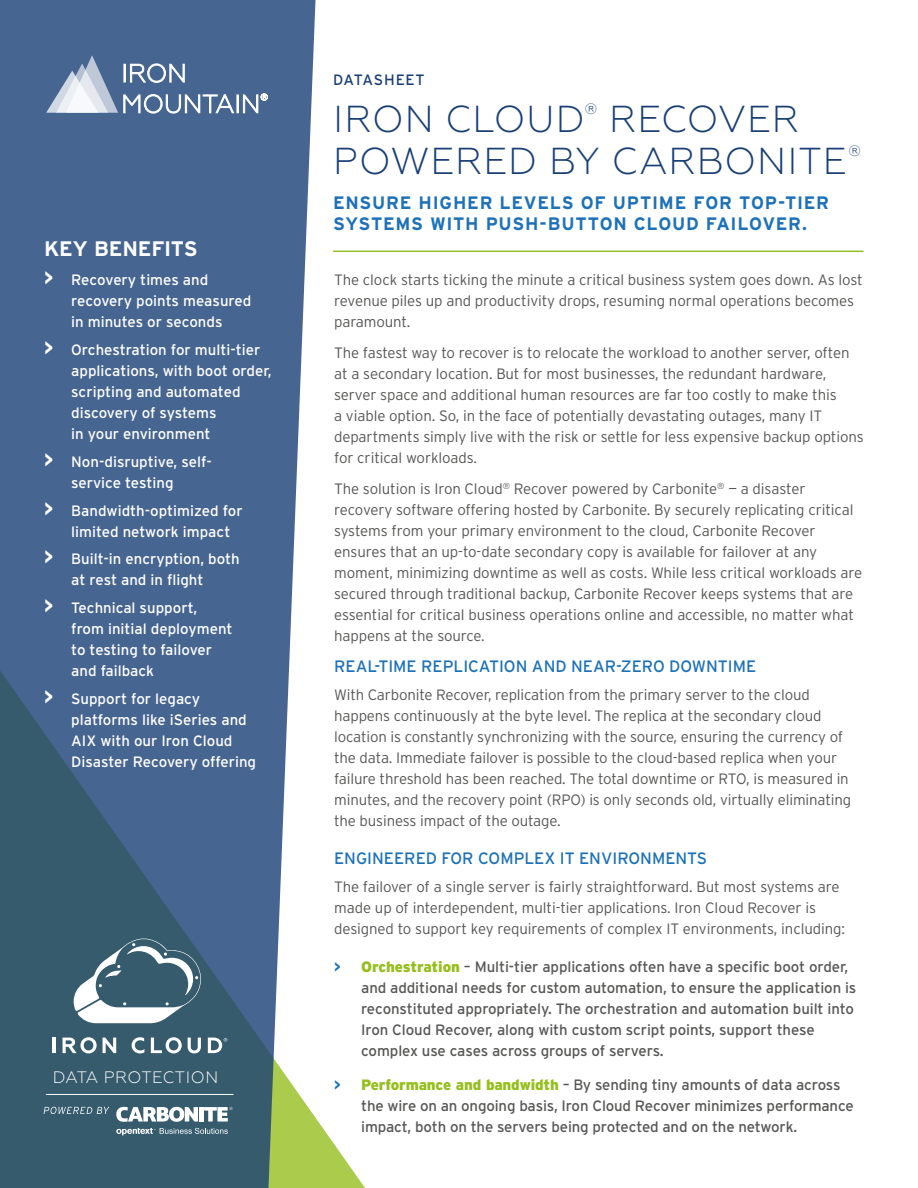
<style>
.page{position:relative;width:918px;height:1188px;background:#fff}
.page>*{position:absolute;margin:0;border:0;box-sizing:border-box;transform-origin:0 0}
.Title_Text{font:300 37.5px/42px "Geometria";letter-spacing:.02em;color:#193f76}
.Sidebar_Header_-Whit{font:700 21px "Interstate";letter-spacing:-.01em;color:#fff}
.Title_Text-2{font:700 18px/21.6px "Interstate";letter-spacing:.04em;color:#1d71b8}
.Body_Header{font:16.5px "Interstate";color:#1d71b8}
.t1{font:300 16.5px "Geometria";letter-spacing:.02em;color:#fff}
.Body_Copy{font:300 15px/21px "Interstate";letter-spacing:-.01em;color:#575756}
.t2{font:15px/21px "Interstate";letter-spacing:-.01em;color:#575756}
.t3{font:15px/21px "Interstate";color:#fff}
.CASE_STUDY{font:15px "Interstate";letter-spacing:.045em;color:#193f76}
.Title_Text-3{font:300 15px "Geometria";color:#193f76}
.s1{font-weight:700;font-size:21px}
.s2{font-weight:700;color:#1d71b8}
.s3{font-weight:900;color:#95bf1f}
</style>
<div class="page">
<svg style="left:316px;top:1118px;width:49px;height:70px"></svg>
<svg style="left:0;top:0;width:316px;height:1188px;background:#516e8f"></svg>
<hr style="left:333px;top:251px;width:531px;height:1px;background:#95bf1f">
<svg style="left:46px;top:55px;width:222px;height:58px;background:#7389ab"></svg>
<svg style="left:44px;top:1107px;width:65px;height:7px"></svg>
<hr style="left:46px;top:1094px;width:187px;height:1px;background:#fff">
<hr style="left:52px;top:1038px;width:3px;height:15px;background:#fff">
<svg style="left:63px;top:1037px;width:34px;height:16px"></svg>
<svg style="left:103px;top:1038px;width:13px;height:15px"></svg>
<svg style="left:132px;top:1037px;width:12px;height:16px"></svg>
<svg style="left:151px;top:1037px;width:31px;height:16px"></svg>
<svg style="left:188px;top:1038px;width:13px;height:15px"></svg>
<svg style="left:74px;top:939px;width:128px;height:84px"></svg>
<svg style="left:208px;top:1038px;width:19px;height:15px"></svg>
<hr style="left:199px;top:1107px;width:4px;height:15px;background:#fff">
<svg style="left:204px;top:1107px;width:29px;height:15px"></svg>
<svg style="left:116px;top:1107px;width:82px;height:15px"></svg>
<svg style="left:116px;top:1128px;width:112px;height:7px"></svg>
<p class="Sidebar_Header_-Whit" style="left:44px;top:237px;width:155px">KEY BENEFITS</p>
<p class="t3" style="left:71px;top:269px;width:182px;text-indent:-27px"><span class="s1">&gt;</span> Recovery times and recovery points measured in minutes or seconds</p>
<p class="t3" style="left:71px;top:339px;width:202px;text-indent:-27px"><span class="s1">&gt;</span> Orchestration for multi-tier applications, with boot order, scripting and automated discovery of systems<br>in your environment</p>
<p class="t3" style="left:71px;top:451px;width:142px;text-indent:-27px"><span class="s1">&gt;</span> Non-disruptive, self&shy;service testing</p>
<p class="t3" style="left:71px;top:500px;width:173px;text-indent:-27px"><span class="s1">&gt;</span> Bandwidth-optimized for limited network impact</p>
<p class="t3" style="left:71px;top:548px;width:170px;text-indent:-27px"><span class="s1">&gt;</span> Built-in encryption, both at rest and in flight</p>
<p class="t3" style="left:71px;top:597px;width:163px;text-indent:-27px"><span class="s1">&gt;</span> Technical support, from initial deployment to testing to failover and failback</p>
<p class="t3" style="left:71px;top:688px;width:186px;text-indent:-27px"><span class="s1">&gt;</span> Support for legacy platforms like iSeries and<br>AIX with our Iron Cloud<br>Disaster Recovery offering</p>
<p class="t1" style="left:53px;top:1068px;width:167px">DATA PROTECTION</p>
<p class="CASE_STUDY" style="left:333px;top:71px;width:93px">DATASHEET</p>
<p class="Title_Text" style="left:333px;top:98px;width:253px">IRON CLOUD</p>
<p class="Title_Text-3" style="left:585px;top:100px;width:15px">®</p>
<p class="Title_Text" style="left:333px;top:98px;width:515px;text-indent:276px">RECOVER<br>POWERED BY CARBONITE</p>
<p class="Title_Text-3" style="left:848px;top:142px;width:15px">®</p>
<p class="Title_Text-2" style="left:333px;top:192px;width:497px">ENSURE HIGHER LEVELS OF UPTIME FOR TOP-TIER<br>SYSTEMS WITH PUSH-BUTTON CLOUD FAILOVER.</p>
<p class="Body_Copy" style="left:334px;top:269px;width:530px">The clock starts ticking the minute a critical business system goes down. As lost revenue piles up and productivity drops, resuming normal operations becomes paramount.</p>
<p class="Body_Copy" style="left:334px;top:342px;width:531px">The fastest way to recover is to relocate the workload to another server, often at a secondary location. But for most businesses, the redundant hardware, server space and additional human resources are far too costly to make this<br>a viable option. So, in the face of potentially devastating outages, many IT departments simply live with the risk or settle for less expensive backup options for critical workloads.</p>
<p class="Body_Copy" style="left:334px;top:478px;width:530px">The solution is Iron Cloud<sup>®</sup> Recover powered by Carbonite<sup>®</sup> — a disaster recovery software offering hosted by Carbonite. By securely replicating critical systems from your primary environment to the cloud, Carbonite Recover ensures that an up-to-date secondary copy is available for failover at any moment, minimizing downtime as well as costs. While less critical workloads are secured through traditional backup, Carbonite Recover keeps systems that are essential for critical business operations online and accessible, no matter what happens at the source.</p>
<p class="Body_Header" style="left:334px;top:657px;width:424px">REAL-TIME REPLICATION AND NEAR-ZERO DOWNTIME</p>
<p class="Body_Copy" style="left:334px;top:684px;width:519px">With Carbonite Recover, replication from the primary server to the cloud happens continuously at the byte level. The replica at the secondary cloud location is constantly synchronizing with the source, ensuring the currency of the data. Immediate failover is possible to the cloud-based replica when your failure threshold has been reached. The total downtime or RTO, is measured in minutes, and the recovery point (RPO) is only seconds old, virtually eliminating the business impact of the outage.</p>
<p class="Body_Header" style="left:334px;top:849px;width:375px">ENGINEERED FOR COMPLEX IT ENVIRONMENTS</p>
<p class="Body_Copy" style="left:334px;top:876px;width:512px">The failover of a single server is fairly straightforward. But most systems are made up of interdependent, multi-tier applications. Iron Cloud Recover is designed to support key requirements of complex IT environments, including:</p>
<p class="t2" style="left:361px;top:956px;width:497px;text-indent:-27px"><span class="s2">&gt;</span> <span class="s3">Orchestration</span> – Multi-tier applications often have a specific boot order, and additional needs for custom automation, to ensure the application is reconstituted appropriately. The orchestration and automation built into Iron Cloud Recover, along with custom script points, support these complex use cases across groups of servers.</p>
<p class="t2" style="left:361px;top:1074px;width:494px;text-indent:-27px"><span class="s2">&gt;</span> <span class="s3">Performance and bandwidth</span> – By sending tiny amounts of data across the wire on an ongoing basis, Iron Cloud Recover minimizes performance impact, both on the servers being protected and on the network.</p>
</div>
